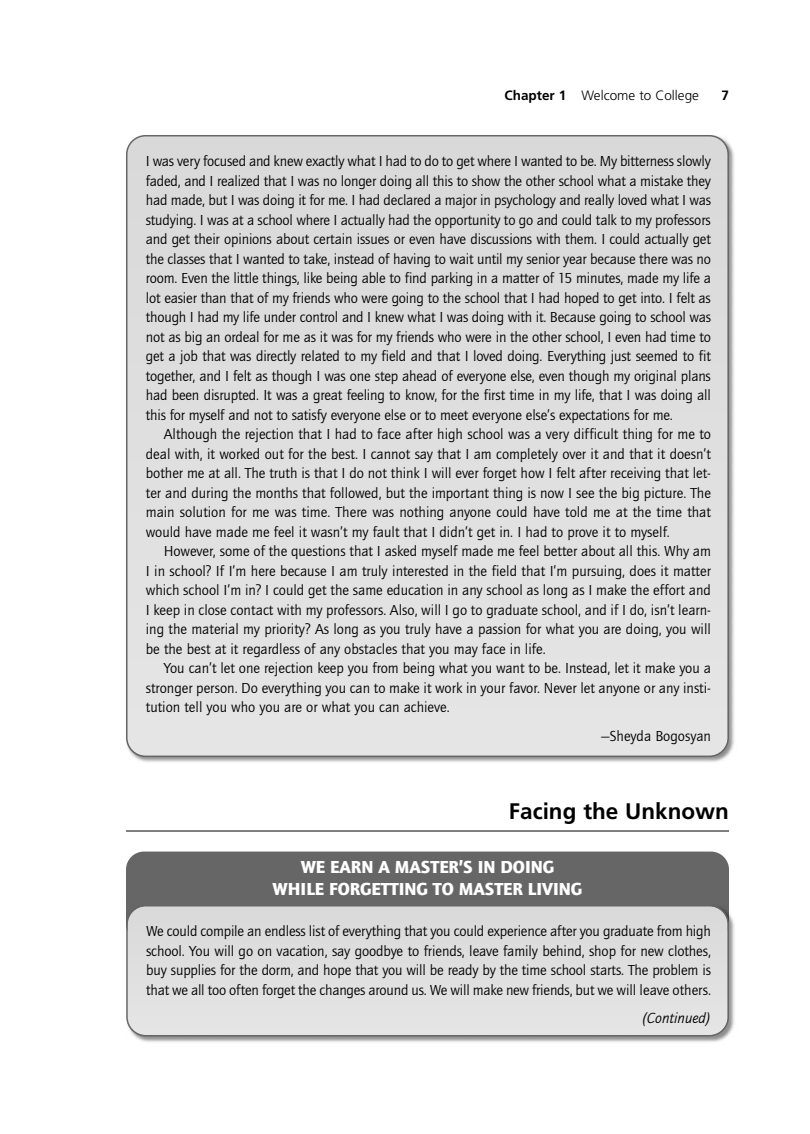
<style>
.page{position:relative;width:810px;height:1134px;background:#fff}
.page>*{position:absolute;margin:0;border:0;box-sizing:border-box;transform-origin:0 0}
.t1{font:700 22.5px "Frutiger";color:#000}
.t2{font:900 18px/22.5px "Quay Sans EF";color:#fff;text-align:center}
.t3{font:15px/19.5px "Quay Sans EF";letter-spacing:-.01em;color:#000;text-align:justify}
.t4{font:italic 15px "Quay Sans EF";color:#000}
.t5{font:300 13.5px "Frutiger";color:#000}
.t6{font:700 13.5px "Frutiger";color:#000}
.s1{font-weight:700}
</style>
<div class="page">
<div style="left:126px;top:135px;width:603px;height:622px;background:#dfdfdf"></div>
<hr style="left:126px;top:831px;width:603px;height:1px;background:#000">
<div style="left:126px;top:852px;width:603px;height:90px;background:#666;border-radius:18px"></div>
<img style="left:134px;top:913px;width:601px;height:129px">
<div style="left:126px;top:906px;width:603px;height:130px;background:#dfdfdf"></div>
<p class="t5" style="left:505px;top:90px;width:196px"><span class="s1">Chapter 1</span> Welcome to College</p>
<p class="t6" style="left:722px;top:90px;width:9px">7</p>
<p class="t3" style="left:146px;top:153px;width:567px">I was very focused and knew exactly what I had to do to get where I wanted to be. My bitterness slowly</p>
<p class="t3" style="left:146px;top:172px;width:567px">faded, and I realized that I was no longer doing all this to show the other school what a mistake they</p>
<p class="t3" style="left:146px;top:192px;width:567px">had made, but I was doing it for me. I had declared a major in psychology and really loved what I was</p>
<p class="t3" style="left:146px;top:211px;width:567px">studying. I was at a school where I actually had the opportunity to go and could talk to my professors</p>
<p class="t3" style="left:146px;top:231px;width:567px">and get their opinions about certain issues or even have discussions with them. I could actually get</p>
<p class="t3" style="left:146px;top:250px;width:567px">the classes that I wanted to take, instead of having to wait until my senior year because there was no</p>
<p class="t3" style="left:146px;top:270px;width:567px">room. Even the little things, like being able to find parking in a matter of 15 minutes, made my life a</p>
<p class="t3" style="left:146px;top:289px;width:567px">lot easier than that of my friends who were going to the school that I had hoped to get into. I felt as</p>
<p class="t3" style="left:146px;top:309px;width:567px">though I had my life under control and I knew what I was doing with it. Because going to school was</p>
<p class="t3" style="left:146px;top:328px;width:567px">not as big an ordeal for me as it was for my friends who were in the other school, I even had time to</p>
<p class="t3" style="left:146px;top:348px;width:567px">get a job that was directly related to my field and that I loved doing. Everything just seemed to fit</p>
<p class="t3" style="left:146px;top:367px;width:567px">together, and I felt as though I was one step ahead of everyone else, even though my original plans</p>
<p class="t3" style="left:146px;top:387px;width:567px">had been disrupted. It was a great feeling to know, for the first time in my life, that I was doing all</p>
<p class="t3" style="left:146px;top:406px;width:529px">this for myself and not to satisfy everyone else or to meet everyone else’s expectations for me.</p>
<p class="t3" style="left:164px;top:426px;width:549px">Although the rejection that I had to face after high school was a very difficult thing for me to</p>
<p class="t3" style="left:146px;top:445px;width:567px">deal with, it worked out for the best. I cannot say that I am completely over it and that it doesn’t</p>
<p class="t3" style="left:146px;top:465px;width:567px">bother me at all. The truth is that I do not think I will ever forget how I felt after receiving that let-</p>
<p class="t3" style="left:146px;top:484px;width:567px">ter and during the months that followed, but the important thing is now I see the big picture. The</p>
<p class="t3" style="left:146px;top:504px;width:567px">main solution for me was time. There was nothing anyone could have told me at the time that</p>
<p class="t3" style="left:146px;top:523px;width:526px">would have made me feel it wasn’t my fault that I didn’t get in. I had to prove it to myself.</p>
<p class="t3" style="left:164px;top:543px;width:549px">However, some of the questions that I asked myself made me feel better about all this. Why am</p>
<p class="t3" style="left:146px;top:562px;width:567px">I in school? If I’m here because I am truly interested in the field that I’m pursuing, does it matter</p>
<p class="t3" style="left:146px;top:582px;width:567px">which school I’m in? I could get the same education in any school as long as I make the effort and</p>
<p class="t3" style="left:146px;top:601px;width:567px">I keep in close contact with my professors. Also, will I go to graduate school, and if I do, isn’t learn-</p>
<p class="t3" style="left:146px;top:621px;width:567px">ing the material my priority? As long as you truly have a passion for what you are doing, you will</p>
<p class="t3" style="left:146px;top:640px;width:401px">be the best at it regardless of any obstacles that you may face in life.</p>
<p class="t3" style="left:164px;top:660px;width:549px">You can’t let one rejection keep you from being what you want to be. Instead, let it make you a</p>
<p class="t3" style="left:146px;top:679px;width:567px">stronger person. Do everything you can to make it work in your favor. Never let anyone or any insti-</p>
<p class="t3" style="left:146px;top:699px;width:305px">tution tell you who you are or what you can achieve.</p>
<p class="t3" style="left:601px;top:727px;width:112px">—Sheyda Bogosyan</p>
<p class="t1" style="left:509px;top:802px;width:222px">Facing the Unknown</p>
<p class="t2" style="left:273px;top:857px;width:311px">WE EARN A MASTER’S IN DOING<br>WHILE FORGETTING TO MASTER LIVING</p>
<p class="t3" style="left:146px;top:923px;width:566px">We could compile an endless list of everything that you could experience after you graduate from high school. You will go on vacation, say goodbye to friends, leave family behind, shop for new clothes, buy supplies for the dorm, and hope that you will be ready by the time school starts. The problem is that we all too often forget the changes around us. We will make new friends, but we will leave others.</p>
<p class="t4" style="left:642px;top:1013px;width:71px">(Continued)</p>
</div>
